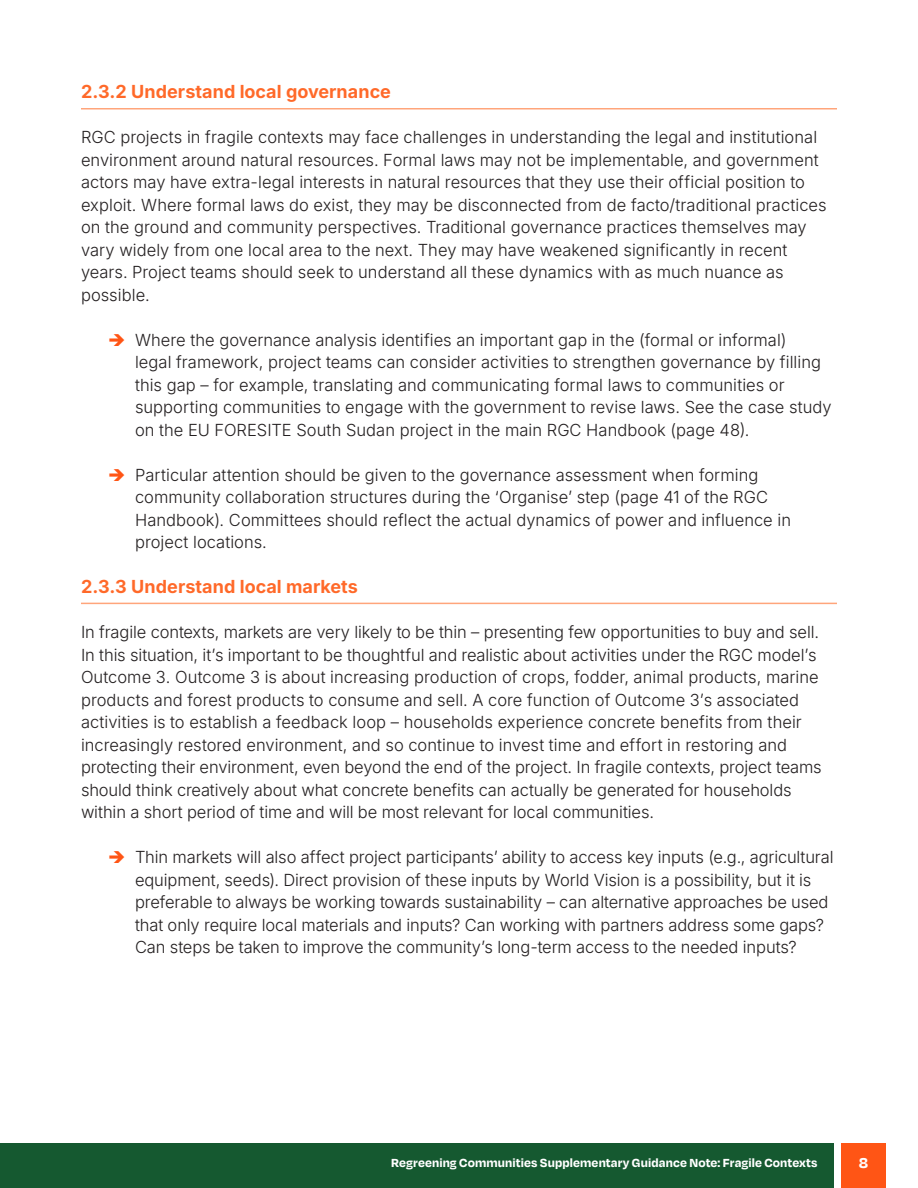
<style>
.page{position:relative;width:918px;height:1188px;background:#fff}
.page>*{position:absolute;margin:0;border:0;box-sizing:border-box;transform-origin:0 0}
.t1{font:18px "Inter";letter-spacing:.005em;color:#ff6929}
.t2{font:300 16.5px/22.5px "Inter";color:#231f20}
.t3{font:700 16.5px "Degular";color:#fff}
.t4{font:700 13.5px "Degular";letter-spacing:.01em;color:#fff}
.s1{color:#ff5515}
</style>
<div class="page">
<div style="left:841px;top:1144px;width:45px;height:44px;background:#ff5515"></div>
<div style="left:0;top:1144px;width:834px;height:44px;background:#155930"></div>
<hr style="left:81px;top:108px;width:756px;height:2px;background:#ffa57b">
<hr style="left:81px;top:603px;width:756px;height:1px;background:#ffa57b">
<p class="t1" style="left:81px;top:78px;width:311px">2.3.2 Understand local governance</p>
<p class="t2" style="left:81px;top:126px;width:747px">RGC projects in fragile contexts may face challenges in understanding the legal and institutional environment around natural resources. Formal laws may not be implementable, and government actors may have extra-legal interests in natural resources that they use their official position to exploit. Where formal laws do exist, they may be disconnected from de facto/traditional practices on the ground and community perspectives. Traditional governance practices themselves may vary widely from one local area to the next. They may have weakened significantly in recent years. Project teams should seek to understand all these dynamics with as much nuance as possible.</p>
<p class="t2" style="left:135px;top:328px;width:698px;text-indent:-27px"><span class="s1">➔</span> Where the governance analysis identifies an important gap in the (formal or informal)<br>legal framework, project teams can consider activities to strengthen governance by filling this gap – for example, translating and communicating formal laws to communities or supporting communities to engage with the government to revise laws. See the case study on the EU FORESITE South Sudan project in the main RGC Handbook (page 48).</p>
<p class="t2" style="left:135px;top:463px;width:658px;text-indent:-27px"><span class="s1">➔</span> Particular attention should be given to the governance assessment when forming community collaboration structures during the ‘Organise’ step (page 41 of the RGC Handbook). Committees should reflect the actual dynamics of power and influence in project locations.</p>
<p class="t1" style="left:81px;top:573px;width:278px">2.3.3 Understand local markets</p>
<p class="t2" style="left:81px;top:621px;width:742px">In fragile contexts, markets are very likely to be thin – presenting few opportunities to buy and sell.<br>In this situation, it’s important to be thoughtful and realistic about activities under the RGC model’s Outcome 3. Outcome 3 is about increasing production of crops, fodder, animal products, marine products and forest products to consume and sell. A core function of Outcome 3’s associated activities is to establish a feedback loop – households experience concrete benefits from their increasingly restored environment, and so continue to invest time and effort in restoring and protecting their environment, even beyond the end of the project. In fragile contexts, project teams should think creatively about what concrete benefits can actually be generated for households within a short period of time and will be most relevant for local communities.</p>
<p class="t2" style="left:135px;top:846px;width:700px;text-indent:-27px"><span class="s1">➔</span> Thin markets will also affect project participants’ ability to access key inputs (e.g., agricultural equipment, seeds). Direct provision of these inputs by World Vision is a possibility, but it is preferable to always be working towards sustainability – can alternative approaches be used that only require local materials and inputs? Can working with partners address some gaps?<br>Can steps be taken to improve the community’s long-term access to the needed inputs?</p>
<p class="t4" style="left:391px;top:1155px;width:428px">Regreening Communities Supplementary Guidance Note: Fragile Contexts</p>
<p class="t3" style="left:859px;top:1152px;width:11px">8</p>
</div>
